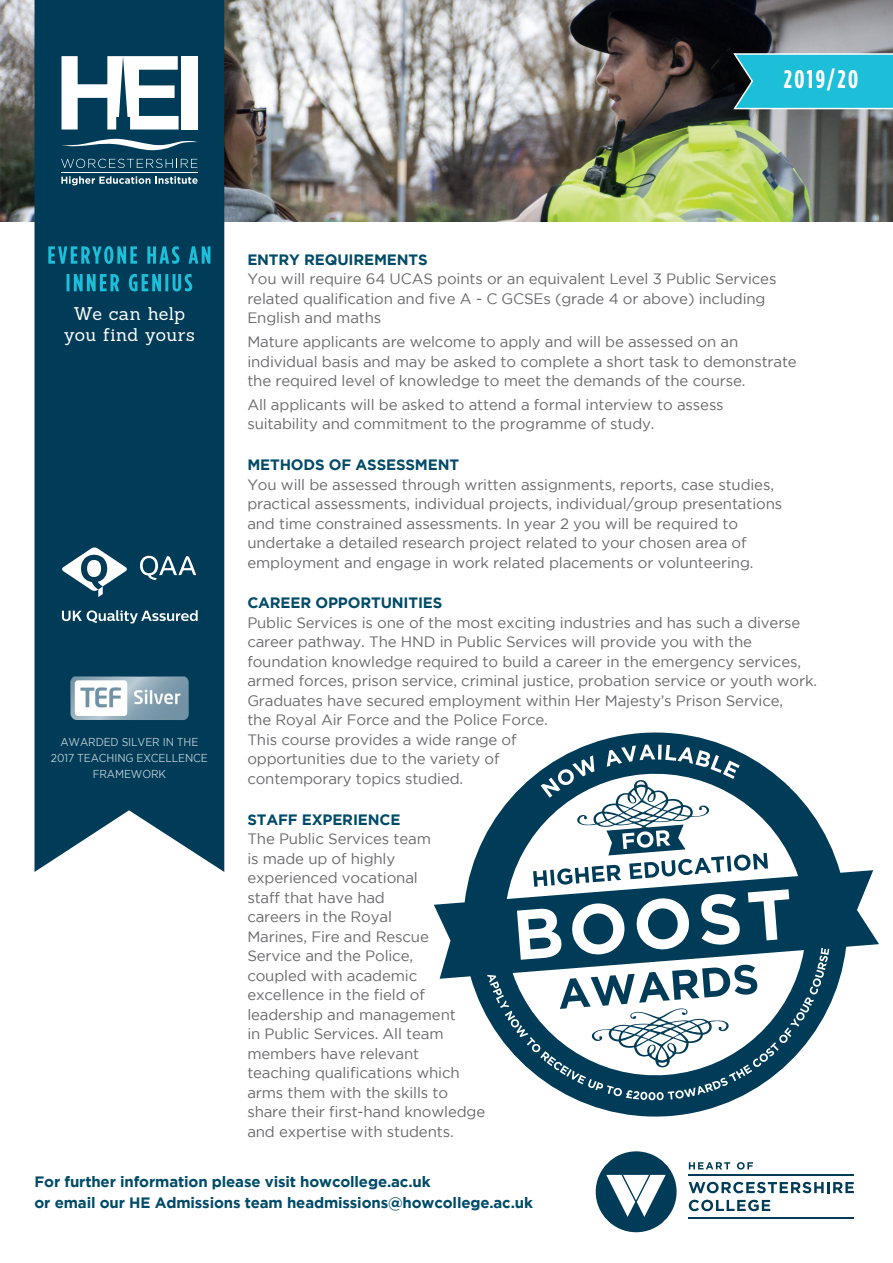
<style>
.page{position:relative;width:893px;height:1263px;background:#fff}
.page>*{position:absolute;margin:0;border:0;box-sizing:border-box;transform-origin:0 0}
.t1{font:700 25.5px "Gotham Condensed";letter-spacing:.1em;color:#fff}
.t2{font:18px/21.5px "Sanchez";letter-spacing:.015em;color:#fff;text-align:center}
.t3{font:15px/19.5px "Gotham";letter-spacing:-.01em;color:#69696c}
.t4{font:700 15px/21px "Gotham";letter-spacing:-.01em;color:#004b68}
.t5{font:11.55px/16px "Gotham";letter-spacing:-.01em;color:#beccd5;text-align:center;scale:.91 1}
</style>
<div class="page">
<img style="left:0;top:0;width:893px;height:221px">
<svg style="left:434px;top:732px;width:445px;height:385px"></svg>
<svg style="left:517px;top:745px;width:272px;height:203px"></svg>
<svg style="left:487px;top:948px;width:342px;height:152px"></svg>
<svg style="left:596px;top:1151px;width:81px;height:81px"></svg>
<svg style="left:689px;top:1162px;width:41px;height:7px"></svg>
<svg style="left:737px;top:1162px;width:16px;height:7px"></svg>
<svg style="left:689px;top:1182px;width:165px;height:11px"></svg>
<svg style="left:689px;top:1200px;width:81px;height:11px"></svg>
<hr style="left:688px;top:1174px;width:166px;height:1px;background:#003b57">
<hr style="left:688px;top:1218px;width:166px;height:1px;background:#003b57">
<div style="left:35px;top:0;width:189px;height:872px;background:#003b57"></div>
<svg style="left:732px;top:52px;width:161px;height:58px"></svg>
<img style="left:68px;top:674px;width:123px;height:48px">
<svg style="left:48px;top:246px;width:162px;height:18px"></svg>
<svg style="left:67px;top:274px;width:125px;height:18px"></svg>
<div style="left:181px;top:56px;width:17px;height:74px;background:#fff"></div>
<svg style="left:61px;top:139px;width:136px;height:11px"></svg>
<hr style="left:61px;top:172px;width:136px;height:1px;background:#fff">
<svg style="left:61px;top:159px;width:136px;height:9px"></svg>
<svg style="left:61px;top:176px;width:137px;height:9px"></svg>
<svg style="left:62px;top:56px;width:117px;height:74px"></svg>
<svg style="left:62px;top:610px;width:136px;height:13px"></svg>
<svg style="left:62px;top:547px;width:65px;height:50px"></svg>
<svg style="left:140px;top:556px;width:56px;height:24px"></svg>
<h1 class="t1" style="left:784px;top:64px;width:76px">2019/20</h1>
<p class="t2" style="left:64px;top:303px;width:132px">We can help you find yours</p>
<p class="t5" style="left:51px;top:733px;width:174px">AWARDED SILVER IN THE<br>2017 TEACHING EXCELLENCE<br>FRAMEWORK</p>
<p class="t4" style="left:247px;top:249px;width:182px">ENTRY REQUIREMENTS</p>
<p class="t3" style="left:247px;top:269px;width:531px">You will require 64 UCAS points or an equivalent Level 3 Public Services related qualification and five A - C GCSEs (grade 4 or above) including<br>English and maths</p>
<p class="t3" style="left:247px;top:332px;width:551px">Mature applicants are welcome to apply and will be assessed on an individual basis and may be asked to complete a short task to demonstrate the required level of knowledge to meet the demands of the course.</p>
<p class="t3" style="left:247px;top:394px;width:478px">All applicants will be asked to attend a formal interview to assess suitability and commitment to the programme of study.</p>
<p class="t4" style="left:247px;top:454px;width:213px">METHODS OF ASSESSMENT</p>
<p class="t3" style="left:247px;top:474px;width:536px">You will be assessed through written assignments, reports, case studies, practical assessments, individual projects, individual/group presentations and time constrained assessments. In year 2 you will be required to undertake a detailed research project related to your chosen area of employment and engage in work related placements or volunteering.</p>
<p class="t4" style="left:247px;top:592px;width:197px">CAREER OPPORTUNITIES</p>
<p class="t3" style="left:247px;top:613px;width:571px">Public Services is one of the most exciting industries and has such a diverse career pathway. The HND in Public Services will provide you with the foundation knowledge required to build a career in the emergency services, armed forces, prison service, criminal justice, probation service or youth work.<br>Graduates have secured employment within Her Majesty’s Prison Service,<br>the Royal Air Force and the Police Force.<br>This course provides a wide range of<br>opportunities due to the variety of<br>contemporary topics studied.</p>
<p class="t4" style="left:247px;top:808px;width:155px">STAFF EXPERIENCE</p>
<p class="t3" style="left:247px;top:829px;width:239px">The Public Services team<br>is made up of highly experienced vocational<br>staff that have had<br>careers in the Royal<br>Marines, Fire and Rescue<br>Service and the Police,<br>coupled with academic excellence in the field of leadership and management<br>in Public Services. All team members have relevant teaching qualifications which arms them with the skills to share their first-hand knowledge and expertise with students.</p>
<p class="t4" style="left:35px;top:1170px;width:500px">For further information please visit howcollege.ac.uk<br>or email our HE Admissions team headmissions@howcollege.ac.uk</p>
</div>
